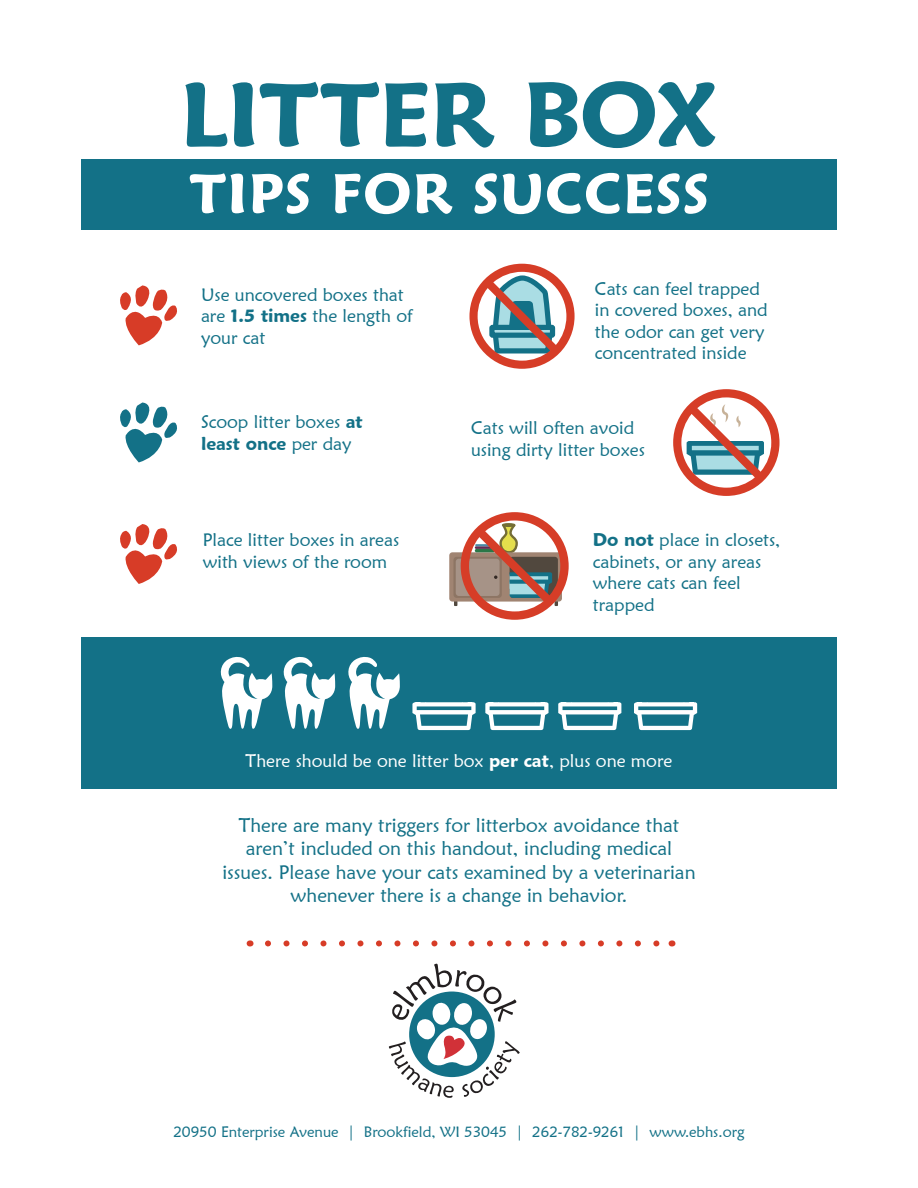
<style>
.page{position:relative;width:918px;height:1188px;background:#fff}
.page>*{position:absolute;margin:0;border:0;box-sizing:border-box;transform-origin:0 0}
.t1{font:600 90px "Maiandra GD";color:#137187}
.t2{font:600 55.5px "Maiandra GD";letter-spacing:.025em;color:#fff}
.t3{font:19.5px/23.4px "Maiandra GD";color:#137187;text-align:center}
.t4{font:18px/21.6px "Maiandra GD";color:#137187}
.t5{font:18px "Maiandra GD";color:#fff}
.t6{font:15px "Maiandra GD";color:#137187}
.s1{font-weight:600}
</style>
<div class="page">
<div style="left:81px;top:159px;width:756px;height:71px;background:#137187"></div>
<div style="left:81px;top:637px;width:756px;height:151px;background:#137187"></div>
<svg style="left:389px;top:964px;width:131px;height:134px"></svg>
<svg style="left:120px;top:285px;width:57px;height:60px"></svg>
<svg style="left:120px;top:524px;width:57px;height:60px"></svg>
<svg style="left:120px;top:403px;width:57px;height:59px"></svg>
<svg style="left:412px;top:702px;width:64px;height:28px"></svg>
<svg style="left:485px;top:702px;width:64px;height:28px"></svg>
<svg style="left:558px;top:702px;width:63px;height:28px"></svg>
<svg style="left:634px;top:702px;width:63px;height:28px"></svg>
<svg style="left:348px;top:657px;width:52px;height:72px"></svg>
<svg style="left:283px;top:656px;width:52px;height:73px"></svg>
<svg style="left:220px;top:656px;width:52px;height:73px"></svg>
<svg style="left:268px;top:940px;width:392px;height:6px"></svg>
<svg style="left:469px;top:264px;width:106px;height:105px"></svg>
<svg style="left:673px;top:389px;width:107px;height:107px"></svg>
<div style="left:449px;top:552px;width:113px;height:50px;background:#a08472;border-radius:3px"></div>
<svg style="left:454px;top:512px;width:115px;height:108px"></svg>
<p class="t1" style="left:180px;top:60px;width:539px">LITTER BOX</p>
<p class="t2" style="left:190px;top:160px;width:521px">TIPS FOR SUCCESS</p>
<p class="t4" style="left:201px;top:283px;width:213px">Use uncovered boxes that are <span class="s1">1.5 times</span> the length of your cat</p>
<p class="t4" style="left:201px;top:411px;width:163px">Scoop litter boxes <span class="s1">at least once</span> per day</p>
<p class="t4" style="left:595px;top:277px;width:174px">Cats can feel trapped in covered boxes, and the odor can get very concentrated inside</p>
<p class="t4" style="left:471px;top:417px;width:175px">Cats will often avoid using dirty litter boxes</p>
<p class="t4" style="left:203px;top:529px;width:198px">Place litter boxes in areas with views of the room</p>
<p class="t4" style="left:593px;top:529px;width:189px"><span class="s1">Do not</span> place in closets, cabinets, or any areas where cats can feel trapped</p>
<p class="t5" style="left:246px;top:750px;width:428px">There should be one litter box <span class="s1">per cat</span>, plus one more</p>
<p class="t3" style="left:222px;top:813px;width:475px">There are many triggers for litterbox avoidance that aren’t included on this handout, including medical issues. Please have your cats examined by a veterinarian whenever there is a change in behavior.</p>
<p class="t6" style="left:173px;top:1123px;width:573px">20950 Enterprise Avenue | Brookfield, WI 53045 | 262-782-9261 | www.ebhs.org</p>
</div>
